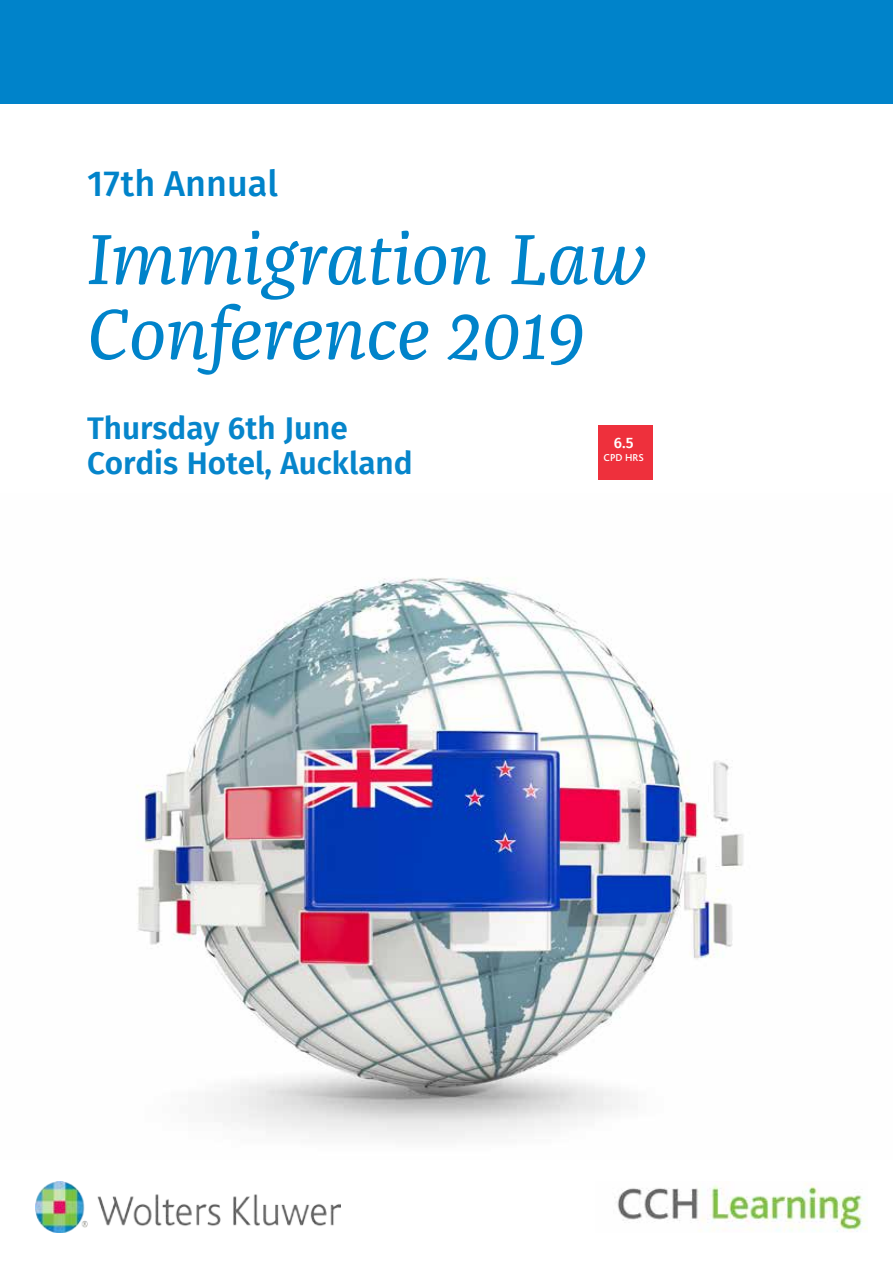
<style>
.page{position:relative;width:893px;height:1263px;background:#fff}
.page>*{position:absolute;margin:0;border:0;box-sizing:border-box;transform-origin:0 0}
.t1{font:italic 73.5px/75px "Franziska Pro";color:#0083ca}
.t2{font:500 36px "Fira Sans";color:#0083ca}
.t3{font:600 31.5px/34.5px "Fira Sans";color:#0083ca}
.t4{font:500 15px "Fira Sans";color:#fff}
.t5{font:500 10.5px "Bliss 2";color:#fff}
</style>
<div class="page">
<div style="left:598px;top:425px;width:54px;height:55px;background:#ee303c"></div>
<div style="left:0;top:0;width:893px;height:103px;background:#0083ca"></div>
<img style="left:35px;top:1182px;width:305px;height:50px">
<img style="left:614px;top:1182px;width:253px;height:50px">
<img style="left:137px;top:577px;width:607px;height:561px">
<p class="t2" style="left:87px;top:155px;width:193px">17th Annual</p>
<h1 class="t1" style="left:87px;top:221px;width:562px">Immigration Law<br>Conference 2019</h1>
<p class="t3" style="left:87px;top:409px;width:327px">Thursday 6th June<br>Cordis Hotel, Auckland</p>
<p class="t4" style="left:614px;top:431px;width:21px">6.5</p>
<p class="t5" style="left:604px;top:450px;width:42px">CPD HRS</p>
</div>
